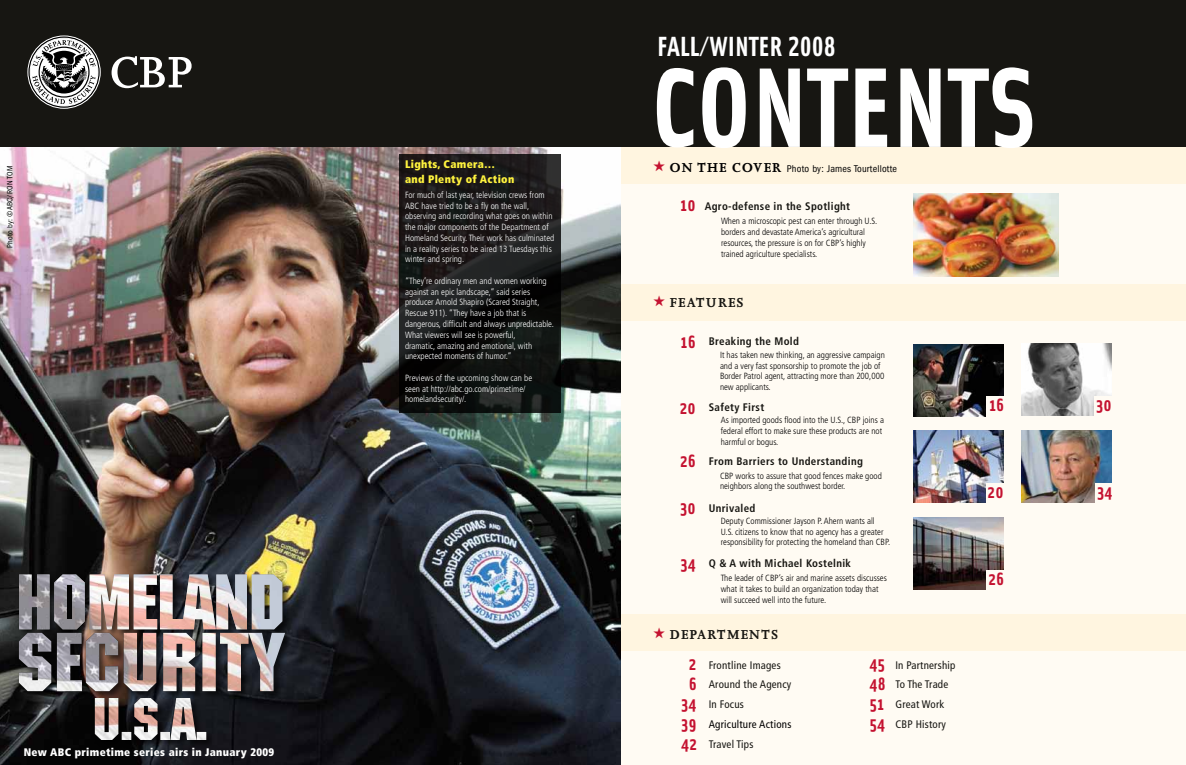
<style>
.page{position:relative;width:1186px;height:765px;background:#fff}
.page>*{position:absolute;margin:0;border:0;box-sizing:border-box;transform-origin:0 0}
.t1{font:113.6px "Solex Bold Lining";color:#fff}
.t2{font:27.8px "Solex Bold Lining";color:#fff}
.t3{font:700 17.9px/19.9px "Solex";letter-spacing:.02em;color:#c41230;text-align:center}
.t4{font:700 14.9px "Joanna MT Std";letter-spacing:.08em;color:#171612}
.t5{font:700 14.9px "Joanna MT Std";letter-spacing:.08em;color:#000}
.t6{font:700 condensed 11px "Frutiger LT Std";letter-spacing:.03em;color:#171612}
.t7{font:condensed 11px/19.9px "Frutiger LT Std";letter-spacing:.02em;color:#171612}
.t8{font:900 condensed 11px "Frutiger LT Std";letter-spacing:.03em;color:#fff}
.t9{font:900 condensed 11px/14.4px "Frutiger LT Std";letter-spacing:.03em;color:#fff33e}
.t10{font:condensed 11px "Frutiger LT Std";letter-spacing:.02em;color:#000}
.t11{font:condensed 10.2px "ITC Franklin Gothic Std";letter-spacing:.02em;color:#000}
.t12{font:300 condensed 9px/10.8px "Frutiger LT Std";color:#000}
.t13{font:300 condensed 9px/10.8px "Frutiger LT Std";color:#fff}
.t14{font:condensed 8px "ITC Franklin Gothic Std";letter-spacing:.02em;color:#000}
.s1{color:#c41230}
.s2{font-family:"Solex";font-stretch:normal;font-size:17.9px;color:#c41230}
</style>
<div class="page">
<div style="left:594px;top:147px;width:592px;height:618px;background:#fffbf3"></div>
<div style="left:594px;top:147px;width:592px;height:37px;background:#fff5e0"></div>
<img style="left:913px;top:194px;width:145px;height:83px">
<img style="left:913px;top:344px;width:90px;height:72px">
<img style="left:913px;top:430px;width:90px;height:72px">
<img style="left:913px;top:518px;width:90px;height:72px">
<img style="left:1021px;top:344px;width:91px;height:72px">
<img style="left:1021px;top:430px;width:91px;height:72px">
<div style="left:986px;top:396px;width:18px;height:21px;background:#fffbf3"></div>
<div style="left:986px;top:483px;width:17px;height:21px;background:#fffbf3"></div>
<div style="left:594px;top:614px;width:592px;height:37px;background:#fff5e0"></div>
<div style="left:592px;top:284px;width:594px;height:37px;background:#fff5e0"></div>
<div style="left:986px;top:570px;width:18px;height:21px;background:#fffbf3"></div>
<div style="left:1094px;top:396px;width:18px;height:21px;background:#fffbf3"></div>
<div style="left:1095px;top:483px;width:17px;height:21px;background:#fffbf3"></div>
<img style="left:0;top:147px;width:620px;height:618px">
<div style="left:17px;top:573px;width:277px;height:176px;background:#000;opacity:.64"></div>
<img style="left:95px;top:698px;width:111px;height:42px">
<img style="left:19px;top:574px;width:266px;height:117px">
<img style="left:19px;top:574px;width:263px;height:55px">
<svg style="left:399px;top:154px;width:162px;height:258px;background:#161615"></svg>
<div style="left:0;top:0;width:1186px;height:147px;background:#171612"></div>
<svg style="left:28px;top:36px;width:72px;height:73px"></svg>
<svg style="left:112px;top:56px;width:80px;height:32px"></svg>
<p class="t14" style="left:5px;top:248px;width:84px;rotate:-90deg">Photo by: ©ABC/RON TOM</p>
<p class="t8" style="left:24px;top:745px;width:252px">New ABC primetime series airs in January 2009</p>
<p class="t9" style="left:405px;top:157px;width:111px">Lights, Camera… and Plenty of Action</p>
<p class="t13" style="left:405px;top:189px;width:151px">For much of last year, television crews from ABC have tried to be a fly on the wall, observing and recording what goes on within the major components of the Department of Homeland Security. Their work has culminated in a reality series to be aired 13 Tuesdays this winter and spring.</p>
<p class="t13" style="left:405px;top:276px;width:150px">“They’re ordinary men and women working against an epic landscape,” said series producer Arnold Shapiro (Scared Straight, Rescue 911). “They have a job that is dangerous, difficult and always unpredictable.<br>What viewers will see is powerful,<br>dramatic, amazing and emotional, with unexpected moments of humor.”</p>
<p class="t13" style="left:405px;top:372px;width:129px">Previews of the upcoming show can be seen at http://abc.go.com/primetime/ homelandsecurity/.</p>
<h2 class="t2" style="left:657px;top:29px;width:180px">FALL/WINTER 2008</h2>
<h1 class="t1" style="left:651px;top:33px;width:387px">CONTENTS</h1>
<h3 class="t5" style="left:653px;top:160px;width:129px"><span class="s1">★</span> ON THE COVER</h3>
<p class="t11" style="left:787px;top:163px;width:112px">Photo by: James Tourtellotte</p>
<p class="t6" style="left:680px;top:200px;width:171px"><span class="s2">10</span> Agro-defense in the Spotlight</p>
<p class="t12" style="left:721px;top:216px;width:158px">When a microscopic pest can enter through U.S. borders and devastate America’s agricultural resources, the pressure is on for CBP’s highly trained agriculture specialists.</p>
<h3 class="t4" style="left:653px;top:295px;width:92px"><span class="s1">★</span> FEATURES</h3>
<h3 class="t3" style="left:681px;top:331px;width:16px">16</h3>
<p class="t6" style="left:709px;top:335px;width:92px">Breaking the Mold</p>
<h3 class="t3" style="left:680px;top:397px;width:17px">20</h3>
<h3 class="t3" style="left:680px;top:450px;width:17px">26</h3>
<h3 class="t3" style="left:680px;top:497px;width:17px">30</h3>
<h3 class="t3" style="left:681px;top:553px;width:16px">34</h3>
<p class="t12" style="left:720px;top:349px;width:166px">It has taken new thinking, an aggressive campaign and a very fast sponsorship to promote the job of Border Patrol agent, attracting more than 200,000 new applicants.</p>
<p class="t12" style="left:721px;top:415px;width:165px">As imported goods flood into the U.S., CBP joins a federal effort to make sure these products are not harmful or bogus.</p>
<p class="t12" style="left:720px;top:470px;width:163px">CBP works to assure that good fences make good neighbors along the southwest border.</p>
<p class="t12" style="left:721px;top:516px;width:171px">Deputy Commissioner Jayson P. Ahern wants all<br>U.S. citizens to know that no agency has a greater responsibility for protecting the homeland than CBP.</p>
<p class="t12" style="left:721px;top:573px;width:168px">The leader of CBP’s air and marine assets discusses what it takes to build an organization today that will succeed well into the future.</p>
<p class="t6" style="left:709px;top:401px;width:57px">Safety First</p>
<p class="t6" style="left:709px;top:455px;width:156px">From Barriers to Understanding</p>
<p class="t6" style="left:709px;top:501px;width:48px">Unrivaled</p>
<p class="t6" style="left:709px;top:557px;width:144px">Q &amp; A with Michael Kostelnik</p>
<h3 class="t4" style="left:653px;top:626px;width:127px"><span class="s1">★</span> DEPARTMENTS</h3>
<h3 class="t3" style="left:681px;top:653px;width:17px">2<br>6<br>34<br>39<br>42</h3>
<h3 class="t3" style="left:870px;top:653px;width:17px;text-align:justify">45<br>48<br>51<br>54</h3>
<p class="t7" style="left:709px;top:655px;width:84px">Frontline Images<br>Around the Agency<br>In Focus</p>
<p class="t10" style="left:709px;top:718px;width:84px">Agriculture Actions</p>
<p class="t7" style="left:709px;top:735px;width:46px">Travel Tips</p>
<p class="t7" style="left:895px;top:655px;width:62px">In Partnership<br>To The Trade<br>Great Work<br>CBP History</p>
<h3 class="t3" style="left:989px;top:394px;width:16px">16</h3>
<h3 class="t3" style="left:987px;top:481px;width:17px">20</h3>
<h3 class="t3" style="left:988px;top:568px;width:17px">26</h3>
<h3 class="t3" style="left:1096px;top:394px;width:17px">30</h3>
<h3 class="t3" style="left:1097px;top:481px;width:16px">34</h3>
</div>
